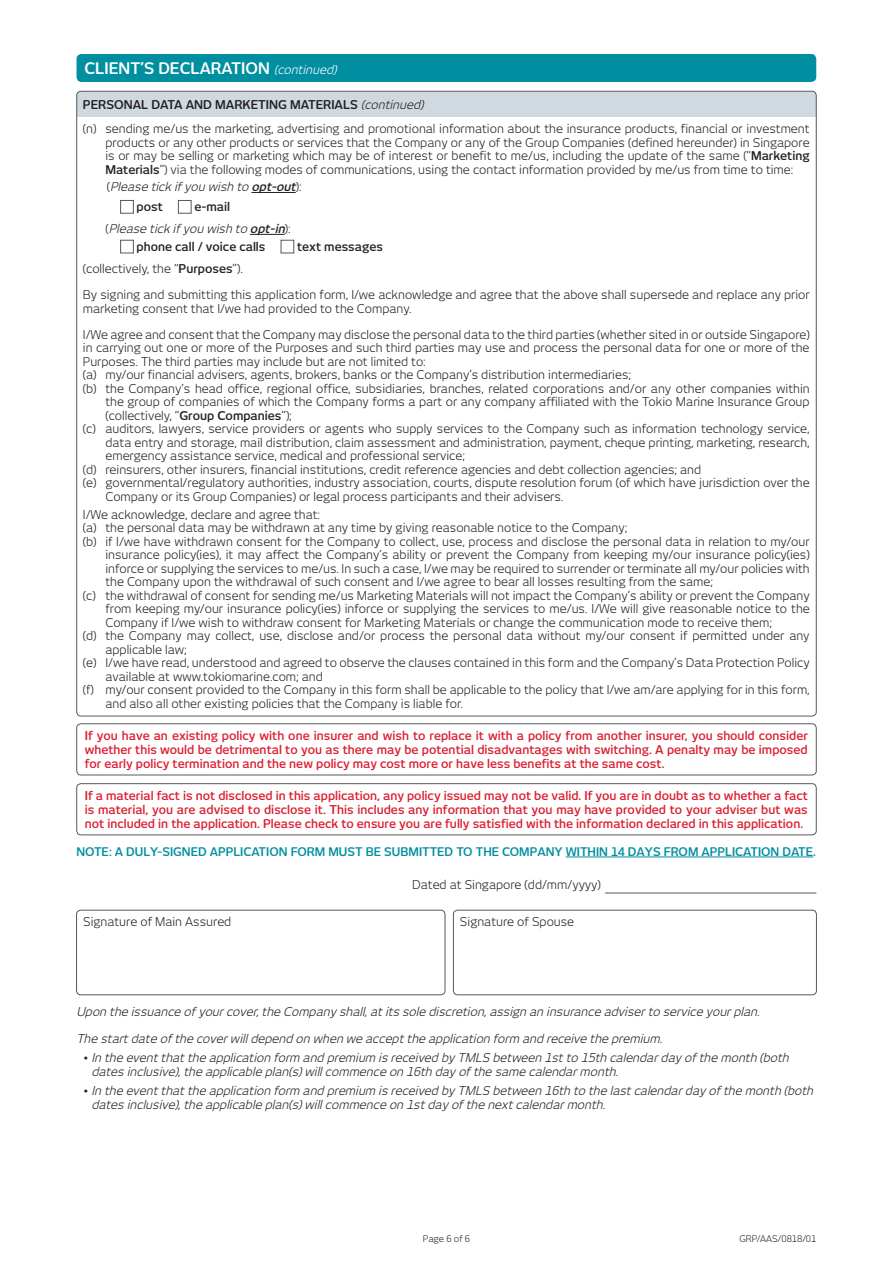
<style>
.page{position:relative;width:893px;height:1263px;background:#fff}
.page>*{position:absolute;margin:0;border:0;box-sizing:border-box;transform-origin:0 0}
.t1{font:600 15.75px "New June";color:#fff}
.Body_Text{font:12px/13.5px "New June";color:#231f20;text-align:justify}
.Body_Text-2{font:italic 12px/14.4px "New June";color:#231f20}
.t2{font:600 12px/14.4px "New June";color:#db1e30;text-align:justify}
.Body_Text-3{font:600 12px "New June";color:#231f20}
.t3{font:600 11.7px "New June";color:#008fa1}
.t4{font:9px "New June";color:#231f20}
.s1{font-weight:400;font-style:italic;font-size:12px}
.s2{font-weight:400;font-style:italic}
.s3{font-weight:600}
.s4{font-style:normal}
.s5{font-family:"Times New Roman";font-style:normal}
</style>
<div class="page">
<div style="left:77px;top:55px;width:738px;height:26px;background:#008fa1;border-radius:4px"></div>
<div style="left:77px;top:54px;width:739px;height:28px;border:2px solid #008fa1;border-radius:4px"></div>
<div style="left:77px;top:91px;width:739px;height:26px;background:#cfd9df"></div>
<hr style="left:251px;top:192px;width:45px;height:1px;background:#231f20">
<hr style="left:250px;top:234px;width:35px;height:1px;background:#231f20">
<div style="left:120px;top:200px;width:14px;height:13px;background:#fff;border:1px solid #57585a"></div>
<div style="left:178px;top:200px;width:13px;height:13px;background:#fff;border:1px solid #57585a"></div>
<div style="left:120px;top:240px;width:14px;height:13px;background:#fff;border:1px solid #57585a"></div>
<div style="left:281px;top:240px;width:13px;height:13px;background:#fff;border:1px solid #57585a"></div>
<hr style="left:566px;top:857px;width:247px;height:1px;background:#008fa1">
<hr style="left:605px;top:893px;width:211px;height:1px;background:#57585a">
<div style="left:76px;top:910px;width:369px;height:85px;border:1px solid #57585a;border-radius:4px"></div>
<div style="left:453px;top:910px;width:364px;height:85px;border:1px solid #57585a;border-radius:4px"></div>
<div style="left:77px;top:783px;width:739px;height:52px;border:1px solid #57585a;border-radius:4px"></div>
<div style="left:77px;top:724px;width:739px;height:51px;border:1px solid #57585a;border-radius:4px"></div>
<p class="t1" style="left:85px;top:59px;width:256px">CLIENT’S DECLARATION <span class="s1">(continued)</span></p>
<p class="Body_Text-3" style="left:83px;top:97px;width:345px">PERSONAL DATA AND MARKETING MATERIALS <span class="s2">(continued)</span></p>
<p class="Body_Text" style="left:105px;top:122px;width:706px;text-indent:-23px">(n) sending me/us the marketing, advertising and promotional information about the insurance products, financial or investment products or any other products or services that the Company or any of the Group Companies (defined hereunder) in Singapore is or may be selling or marketing which may be of interest or benefit to me/us, including the update of the same (“<span class="s3">Marketing Materials</span>”) via the following modes of communications, using the contact information provided by me/us from time to time:</p>
<p class="Body_Text-2" style="left:107px;top:180px;width:196px"><span class="s4">(</span> Please tick ifyou wish to <span class="s3">opt-out</span><span class="s4">) :</span></p>
<p class="Body_Text-3" style="left:137px;top:200px;width:28px">post</p>
<p class="Body_Text-3" style="left:194px;top:200px;width:37px">e-mail</p>
<p class="Body_Text-2" style="left:105px;top:221px;width:187px"><span class="s4">(</span> Please tick ifyou wish to <span class="s3">opt-in</span><span class="s4">) :</span></p>
<p class="Body_Text-3" style="left:137px;top:239px;width:130px">phone call / voice calls</p>
<p class="Body_Text-3" style="left:297px;top:239px;width:87px">text messages</p>
<p class="Body_Text" style="left:83px;top:262px;width:161px">(collectively, the “<span class="s3">Purposes</span>”).</p>
<p class="Body_Text" style="left:83px;top:288px;width:728px">By signing and submitting this application form, I/we acknowledge and agree that the above shall supersede and replace any prior marketing consent that I/we had provided to the Company.</p>
<p class="Body_Text" style="left:83px;top:328px;width:728px">I/We agree and consent that the Company may disclose the personal data to the third parties (whether sited in or outside Singapore) in carrying out one or more of the Purposes and such third parties may use and process the personal data for one or more of the Purposes. The third parties may include but are not limited to:</p>
<p class="Body_Text" style="left:83px;top:368px;width:549px">(a) my/our financial advisers, agents, brokers, banks or the Company’s distribution intermediaries;</p>
<p class="Body_Text" style="left:105px;top:382px;width:706px;text-indent:-23px">(b) the Company’s head office, regional office, subsidiaries, branches, related corporations and/or any other companies within the group of companies of which the Company forms a part or any company affiliated with the Tokio Marine Insurance Group (collectively, “<span class="s3">Group Companies</span>”);</p>
<p class="Body_Text" style="left:105px;top:422px;width:706px;text-indent:-23px">(c) auditors, lawyers, service providers or agents who supply services to the Company such as information technology service, data entry and storage, mail distribution, claim assessment and administration, payment, cheque printing, marketing, research, emergency assistance service, medical and professional service;</p>
<p class="Body_Text" style="left:83px;top:463px;width:620px">(d) reinsurers, other insurers, financial institutions, credit reference agencies and debt collection agencies; and</p>
<p class="Body_Text" style="left:105px;top:476px;width:706px;text-indent:-23px">(e) governmental/regulatory authorities, industry association, courts, dispute resolution forum (of which have jurisdiction over the<br>Company or its Group Companies) or legal process participants and their advisers.</p>
<p class="Body_Text" style="left:83px;top:507px;width:239px">I/We acknowledge, declare and agree that:</p>
<p class="Body_Text" style="left:83px;top:521px;width:546px">(a) the personal data may be withdrawn at any time by giving reasonable notice to the Company;</p>
<p class="Body_Text" style="left:105px;top:534px;width:706px;text-indent:-23px">(b) if I/we have withdrawn consent for the Company to collect, use, process and disclose the personal data in relation to my/our insurance policy(ies), it may affect the Company’s ability or prevent the Company from keeping my/our insurance policy(ies) inforce or supplying the services to me/us. In such a case, I/we may be required to surrender or terminate all my/our policies with the Company upon the withdrawal of such consent and I/we agree to bear all losses resulting from the same;</p>
<p class="Body_Text" style="left:105px;top:588px;width:706px;text-indent:-23px">(c) the withdrawal of consent for sending me/us Marketing Materials will not impact the Company’s ability or prevent the Company from keeping my/our insurance policy(ies) inforce or supplying the services to me/us. I/We will give reasonable notice to the Company if I/we wish to withdraw consent for Marketing Materials or change the communication mode to receive them;</p>
<p class="Body_Text" style="left:105px;top:629px;width:706px;text-indent:-23px">(d) the Company may collect, use, disclose and/or process the personal data without my/our consent if permitted under any applicable law;</p>
<p class="Body_Text" style="left:105px;top:656px;width:706px;text-indent:-23px">(e) I/we have read, understood and agreed to observe the clauses contained in this form and the Company’s Data Protection Policy available at www.tokiomarine.com; and</p>
<p class="Body_Text" style="left:105px;top:683px;width:706px;text-indent:-23px">(f) my/our consent provided to the Company in this form shall be applicable to the policy that I/we am/are applying for in this form, and also all other existing policies that the Company is liable for.</p>
<p class="t2" style="left:85px;top:728px;width:725px">If you have an existing policy with one insurer and wish to replace it with a policy from another insurer, you should consider whether this would be detrimental to you as there may be potential disadvantages with switching. A penalty may be imposed for early policy termination and the new policy may cost more or have less benefits at the same cost.</p>
<p class="t2" style="left:85px;top:788px;width:725px">If a material fact is not disclosed in this application, any policy issued may not be valid. If you are in doubt as to whether a fact is material, you are advised to disclose it. This includes any information that you may have provided to your adviser but was not included in the application. Please check to ensure you are fully satisfied with the information declared in this application.</p>
<p class="t3" style="left:76px;top:845px;width:741px">NOTE: A DULY-SIGNED APPLICATION FORM MUST BE SUBMITTED TO THE COMPANY WITHIN 14 DAYS FROM APPLICATION DATE.</p>
<p class="Body_Text" style="left:412px;top:877px;width:190px">Dated at Singapore (dd/mm/yyyy)</p>
<p class="Body_Text" style="left:83px;top:915px;width:150px">Signature of Main Assured</p>
<p class="Body_Text" style="left:460px;top:915px;width:116px">Signature of Spouse</p>
<p class="Body_Text-2" style="left:76px;top:1004px;width:688px">Upon the issuance ofyourcover,the Company shall,atits sole discretion,assign an insurance adviserto service yourplan.</p>
<p class="Body_Text-2" style="left:76px;top:1031px;width:590px">The startdate ofthe coverwilldepend on when we acceptthe application form and receive the premium.</p>
<p class="Body_Text-2" style="left:91px;top:1050px;width:702px;text-indent:-8px"><span class="s5">•</span> In the eventthatthe application form and premium is received by TMLS between 1stto 15th calendarday ofthe month (both dates inclusive),the applicable plan(s)willcommence on 16th day ofthe same calendarmonth.</p>
<p class="Body_Text-2" style="left:91px;top:1083px;width:726px;text-indent:-8px"><span class="s5">•</span> In the eventthatthe application form and premium is received by TMLS between 16th to the lastcalendarday ofthe month (both dates inclusive),the applicable plan(s)willcommence on 1stday ofthe nextcalendarmonth.</p>
<p class="t4" style="left:423px;top:1233px;width:49px">Page 6 of 6</p>
<p class="t4" style="left:739px;top:1233px;width:78px">GRP/AAS/0818/01</p>
</div>
